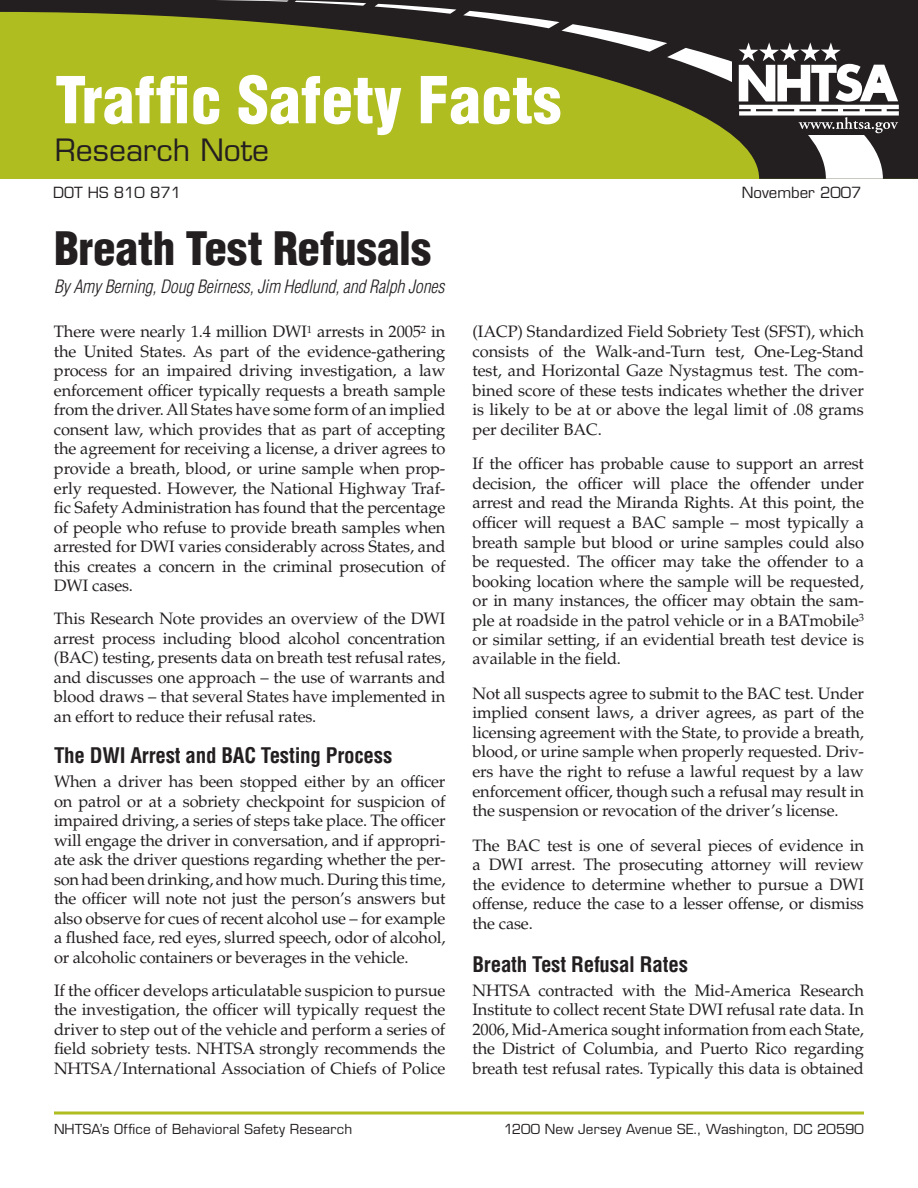
<style>
.page{position:relative;width:918px;height:1188px;background:#fff}
.page>*{position:absolute;margin:0;border:0;box-sizing:border-box;transform-origin:0 0}
.t1{font:900 condensed 63px "Helvetica LT Std";color:#fff}
.t2{font:900 condensed 45px "Helvetica LT Std";letter-spacing:-.005em;color:#231f20}
.t3{font:30px "Eurostile LT Std";color:#231f20}
.HeadA{font:700 condensed 21px "Helvetica LT Std";letter-spacing:-.01em;color:#231f20}
.t4{font:italic 300 condensed 18px "Helvetica LT Std";letter-spacing:-.01em;color:#231f20}
.Body{font:16.5px/19.5px "Palatino LT Std";letter-spacing:-.01em;color:#231f20;text-align:justify}
.t5{font:15px "Eurostile LT Std";color:#231f20}
.t6{font:13.5px "Eurostile LT Std";letter-spacing:.015em;color:#231f20}
</style>
<div class="page">
<hr style="left:54px;top:1112px;width:810px;height:2px;background:#b0bd21">
<svg style="left:0;top:0;width:918px;height:179px;background:#959e20"></svg>
<svg style="left:375px;top:4px;width:81px;height:10px"></svg>
<svg style="left:189px;top:0;width:100px;height:2px"></svg>
<svg style="left:295px;top:1px;width:71px;height:5px"></svg>
<div style="left:732px;top:35px;width:172px;height:100px;background:#231f20"></div>
<svg style="left:463px;top:11px;width:436px;height:168px"></svg>
<p class="t1" style="left:55px;top:60px;width:508px">Traffic Safety Facts</p>
<p class="t3" style="left:55px;top:132px;width:216px">Research Note</p>
<p class="t5" style="left:53px;top:183px;width:130px">DOT HS 810 871</p>
<p class="t5" style="left:742px;top:183px;width:121px">November 2007</p>
<h1 class="t2" style="left:54px;top:220px;width:379px">Breath Test Refusals</h1>
<h1 class="t4" style="left:54px;top:276px;width:392px">By Amy Berning, Doug Beirness, Jim Hedlund, and Ralph Jones</h1>
<p class="Body" style="left:54px;top:322px;width:393px">There were nearly 1.4 million DWI<sup>1</sup> arrests in 2005<sup>2</sup> in the United States. As part of the evidence-gathering process for an impaired driving investigation, a law enforcement officer typically requests a breath sample from the driver. All States have some form of an implied consent law, which provides that as part of accepting the agreement for receiving a license, a driver agrees to provide a breath, blood, or urine sample when prop&shy;erly requested. However, the National Highway Traf&shy;fic Safety Administration has found that the percentage of people who refuse to provide breath samples when arrested for DWI varies considerably across States, and this creates a concern in the criminal prosecution of DWI cases.</p>
<p class="Body" style="left:54px;top:609px;width:393px">This Research Note provides an overview of the DWI arrest process including blood alcohol concentration (BAC) testing, presents data on breath test refusal rates, and discusses one approach – the use of warrants and blood draws – that several States have implemented in an effort to reduce their refusal rates.</p>
<p class="HeadA" style="left:54px;top:743px;width:340px">The DWI Arrest and BAC Testing Process</p>
<p class="Body" style="left:54px;top:772px;width:393px">When a driver has been stopped either by an officer on patrol or at a sobriety checkpoint for suspicion of impaired driving, a series of steps take place. The officer will engage the driver in conversation, and if appropri&shy;ate ask the driver questions regarding whether the per&shy;son had been drinking, and how much. During this time, the officer will note not just the person’s answers but also observe for cues of recent alcohol use – for example a flushed face, red eyes, slurred speech, odor of alcohol, or alcoholic containers or beverages in the vehicle.</p>
<p class="Body" style="left:54px;top:981px;width:393px">If the officer develops articulatable suspicion to pursue the investigation, the officer will typically request the driver to step out of the vehicle and perform a series of field sobriety tests. NHTSA strongly recommends the NHTSA/International Association of Chiefs of Police</p>
<p class="Body" style="left:472px;top:322px;width:393px">(IACP) Standardized Field Sobriety Test (SFST), which consists of the Walk-and-Turn test, One-Leg-Stand test, and Horizontal Gaze Nystagmus test. The com&shy;bined score of these tests indicates whether the driver is likely to be at or above the legal limit of .08 grams per deciliter BAC.</p>
<p class="Body" style="left:472px;top:454px;width:393px">If the officer has probable cause to support an arrest decision, the officer will place the offender under arrest and read the Miranda Rights. At this point, the officer will request a BAC sample – most typically a breath sample but blood or urine samples could also be requested. The officer may take the offender to a booking location where the sample will be requested, or in many instances, the officer may obtain the sam&shy;ple at roadside in the patrol vehicle or in a BATmobile<sup>3 </sup>or similar setting, if an evidential breath test device is available in the field.</p>
<p class="Body" style="left:473px;top:684px;width:393px">Not all suspects agree to submit to the BAC test. Under implied consent laws, a driver agrees, as part of the licensing agreement with the State, to provide a breath, blood, or urine sample when properly requested. Driv&shy;ers have the right to refuse a lawful request by a law enforcement officer, though such a refusal may result in the suspension or revocation of the driver’s license.</p>
<p class="Body" style="left:473px;top:835px;width:393px">The BAC test is one of several pieces of evidence in a DWI arrest. The prosecuting attorney will review the evidence to determine whether to pursue a DWI offense, reduce the case to a lesser offense, or dismiss the case.</p>
<p class="HeadA" style="left:472px;top:951px;width:217px">Breath Test Refusal Rates</p>
<p class="Body" style="left:472px;top:981px;width:393px">NHTSA contracted with the Mid-America Research Institute to collect recent State DWI refusal rate data. In 2006, Mid-America sought information from each State, the District of Columbia, and Puerto Rico regarding breath test refusal rates. Typically this data is obtained</p>
<p class="t6" style="left:54px;top:1121px;width:300px">NHTSA’s Office of Behavioral Safety Research</p>
<p class="t6" style="left:504px;top:1121px;width:361px">1200 New Jersey Avenue SE., Washington, DC 20590</p>
</div>
